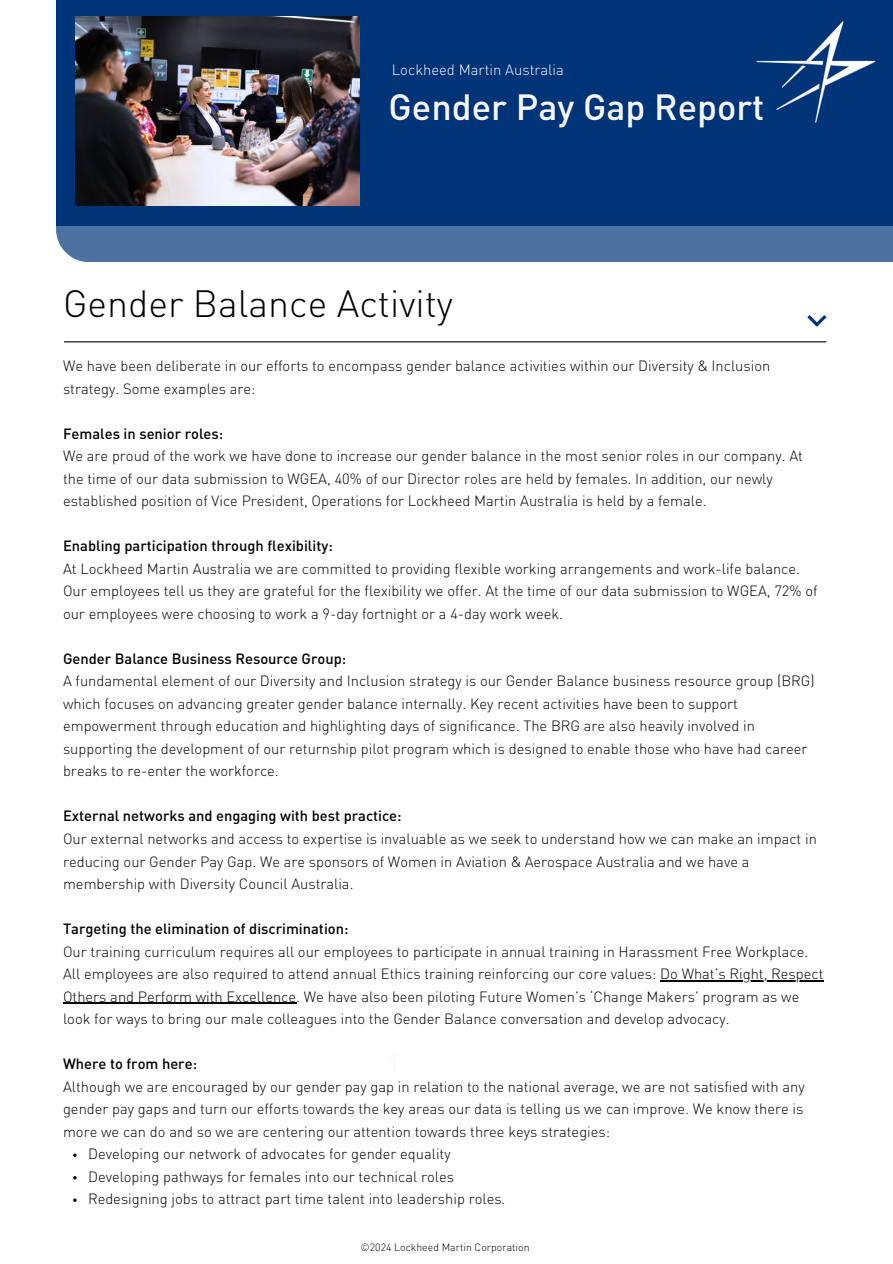
<style>
.page{position:relative;width:893px;height:1264px;background:#fff}
.page>*{position:absolute;margin:0;border:0;box-sizing:border-box;transform-origin:0 0}
.t1{font:300 37.5px "DIN Pro";color:#000}
.t2{font:500 36px "DIN Pro";color:#f7f7f7}
.t3{font:300 14.85px "DIN Pro";color:#f7f7f7}
.t4{font:300 14.7px/22.5px "DIN Pro";color:#000}
.t5{font:300 10.5px "DIN Pro";color:#000}
.s1{font-weight:500}
</style>
<div class="page">
<div style="left:56px;top:225px;width:836px;height:37px;background:#4d71a0"></div>
<div style="left:56px;top:0;width:836px;height:225px;background:#003478"></div>
<hr style="left:64px;top:341px;width:761px;height:1px;background:#000">
<svg style="left:807px;top:315px;width:19px;height:12px"></svg>
<img style="left:756px;top:21px;width:120px;height:102px">
<hr style="left:660px;top:980px;width:163px;height:1px;background:#000">
<hr style="left:63px;top:1002px;width:233px;height:1px;background:#000">
<svg style="left:73px;top:1176px;width:4px;height:3px"></svg>
<img style="left:76px;top:16px;width:283px;height:189px">
<p class="t3" style="left:392px;top:64px;width:174px">Lockheed Martin Australia</p>
<p class="t2" style="left:388px;top:92px;width:377px">Gender Pay Gap Report</p>
<h3 class="t1" style="left:63px;top:288px;width:391px">Gender Balance Activity</h3>
<h3 class="t4" style="left:63px;top:356px;width:708px">We have been deliberate in our efforts to encompass gender balance activities within our Diversity &amp; Inclusion strategy. Some examples are:</h3>
<h1 class="t4" style="left:63px;top:423px;width:741px"><span class="s1">Females in senior roles:<br></span>We are proud of the work we have done to increase our gender balance in the most senior roles in our company. At the time of our data submission to WGEA, 40% of our Director roles are held by females. In addition, our newly established position of Vice President, Operations for Lockheed Martin Australia is held by a female.</h1>
<h2 class="t4" style="left:63px;top:536px;width:756px"><span class="s1">Enabling participation through flexibility:<br></span>At Lockheed Martin Australia we are committed to providing flexible working arrangements and work-life balance.<br>Our employees tell us they are grateful for the flexibility we offer. At the time of our data submission to WGEA, 72% of our employees were choosing to work a 9-day fortnight or a 4-day work week.</h2>
<p class="t4" style="left:63px;top:648px;width:753px"><span class="s1">Gender Balance Business Resource Group:<br></span>A fundamental element of our Diversity and Inclusion strategy is our Gender Balance business resource group (BRG) which focuses on advancing greater gender balance internally. Key recent activities have been to support empowerment through education and highlighting days of significance. The BRG are also heavily involved in supporting the development of our returnship pilot program which is designed to enable those who have had career breaks to re-enter the workforce.</p>
<h3 class="t4" style="left:63px;top:806px;width:755px"><span class="s1">External networks and engaging with best practice:<br></span>Our external networks and access to expertise is invaluable as we seek to understand how we can make an impact in reducing our Gender Pay Gap. We are sponsors of Women in Aviation &amp; Aerospace Australia and we have a membership with Diversity Council Australia.</h3>
<h3 class="t4" style="left:63px;top:918px;width:761px"><span class="s1">Targeting the elimination of discrimination:<br></span>Our training curriculum requires all our employees to participate in annual training in Harassment Free Workplace.<br>All employees are also required to attend annual Ethics training reinforcing our core values: Do What’s Right, Respect</h3>
<h3 class="t4" style="left:63px;top:986px;width:737px">Others and Perform with Excellence. We have also been piloting Future Women’s ‘Change Makers’ program as we look for ways to bring our male colleagues into the Gender Balance conversation and develop advocacy.</h3>
<h3 class="t4" style="left:63px;top:1053px;width:743px"><span class="s1">Where to from here:<br></span>Although we are encouraged by our gender pay gap in relation to the national average, we are not satisfied with any gender pay gaps and turn our efforts towards the key areas our data is telling us we can improve. We know there is</h3>
<h3 class="t4" style="left:88px;top:1121px;width:523px;text-indent:-25px">more we can do and so we are centering our attention towards three keys strategies:<br>Developing our network of advocates for gender equality<br>Developing pathways for females into our technical roles</h3>
<h3 class="t4" style="left:88px;top:1188px;width:419px">Redesigning jobs to attract part time talent into leadership roles.</h3>
<h3 class="t5" style="left:360px;top:1243px;width:170px">©2024 Lockheed Martin Corporation</h3>
</div>
